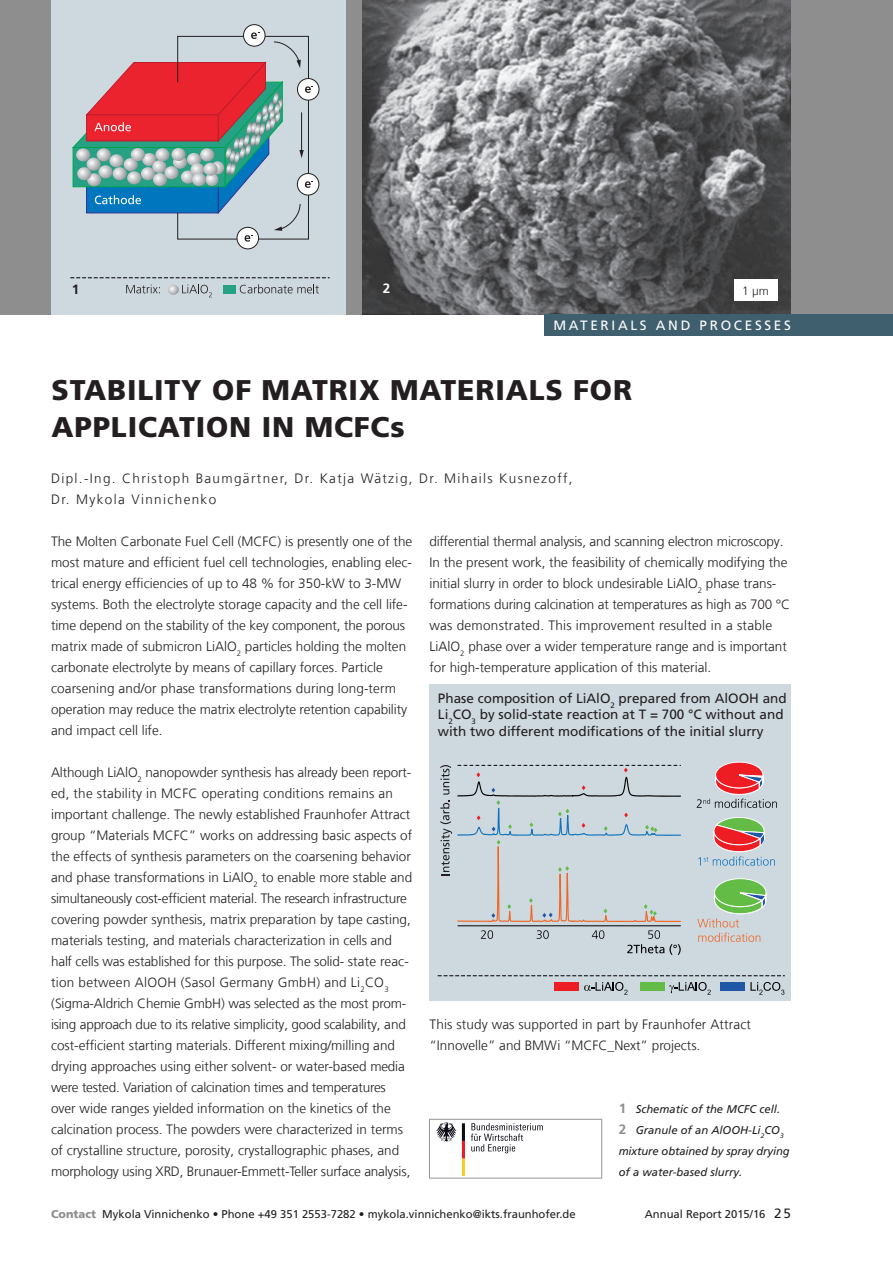
<style>
.page{position:relative;width:893px;height:1263px;background:#fff}
.page>*{position:absolute;margin:0;border:0;box-sizing:border-box;transform-origin:0 0}
.t1{font:900 28.5px/37.5px "Frutiger LT Com";letter-spacing:.03em;color:#231f20}
.t2{font:300 13.5px/21px "Frutiger LT Com";color:#231f20}
.t3{font:13.5px/16.2px "Frutiger LT Com";color:#231f20}
.t4{font:300 13.5px/21px "Frutiger LT Com";letter-spacing:.1em;color:#231f20}
.t5{font:13.5px "Frutiger LT Com";letter-spacing:.2em;color:#fff}
.t6{font:700 13.5px "Frutiger LT Com";color:#231f20}
.t7{font:700 13.5px "Frutiger LT Com";color:#fff}
.t8{font:300 12px "Frutiger LT Com";color:#231f20}
.t9{font:11.25px "Frutiger LT Com";color:#231f20}
.t10{font:italic 11.25px/21px "Frutiger LT Com";color:#231f20}
.s1{font-weight:700;font-style:normal;font-size:13.5px;color:#8e8e8f}
.s2{font-weight:900;color:#8e8e8f}
</style>
<div class="page">
<div style="left:0;top:0;width:893px;height:315px;background:#8e8e8f"></div>
<div style="left:51px;top:0;width:294px;height:315px;background:#cdd8df"></div>
<div style="left:244px;top:25px;width:21px;height:21px;background:#fff;border-radius:50%"></div>
<div style="left:243px;top:24px;width:22px;height:23px;border:1px solid #231f20;border-radius:50%"></div>
<div style="left:297px;top:79px;width:22px;height:21px;background:#fff;border-radius:50%"></div>
<div style="left:297px;top:78px;width:22px;height:22px;border:1px solid #231f20;border-radius:50%"></div>
<div style="left:237px;top:227px;width:22px;height:22px;background:#fff;border-radius:50%"></div>
<div style="left:237px;top:227px;width:22px;height:22px;border:1px solid #231f20;border-radius:50%"></div>
<div style="left:297px;top:174px;width:22px;height:21px;background:#fff;border-radius:50%"></div>
<div style="left:297px;top:173px;width:22px;height:22px;border:1px solid #231f20;border-radius:50%"></div>
<svg style="left:126px;top:284px;width:34px;height:9px"></svg>
<svg style="left:240px;top:284px;width:79px;height:9px"></svg>
<svg style="left:168px;top:284px;width:44px;height:13px"></svg>
<div style="left:224px;top:285px;width:12px;height:9px;background:#26a183"></div>
<svg style="left:73px;top:32px;width:240px;height:210px"></svg>
<svg style="left:71px;top:277px;width:258px;height:1px"></svg>
<img style="left:362px;top:0;width:429px;height:315px">
<div style="left:429px;top:685px;width:362px;height:316px;background:#cdd8df"></div>
<hr style="left:458px;top:925px;width:222px;height:1px;background:#000001">
<svg style="left:481px;top:930px;width:12px;height:9px"></svg>
<svg style="left:537px;top:930px;width:12px;height:9px"></svg>
<svg style="left:592px;top:930px;width:12px;height:9px"></svg>
<svg style="left:440px;top:764px;width:241px;height:158px"></svg>
<svg style="left:627px;top:930px;width:54px;height:25px"></svg>
<svg style="left:697px;top:878px;width:69px;height:64px"></svg>
<svg style="left:698px;top:817px;width:77px;height:49px"></svg>
<svg style="left:697px;top:762px;width:80px;height:46px"></svg>
<div style="left:554px;top:982px;width:25px;height:9px;background:#ee1d23"></div>
<svg style="left:584px;top:982px;width:43px;height:13px"></svg>
<div style="left:640px;top:982px;width:24px;height:9px;background:#63bc46"></div>
<svg style="left:669px;top:982px;width:42px;height:13px"></svg>
<div style="left:720px;top:982px;width:25px;height:9px;background:#2056a6"></div>
<svg style="left:750px;top:982px;width:34px;height:13px"></svg>
<svg style="left:438px;top:975px;width:346px;height:1px"></svg>
<div style="left:545px;top:315px;width:348px;height:21px;background:#3f5f6e"></div>
<div style="left:734px;top:279px;width:43px;height:22px;background:#fff"></div>
<svg style="left:436px;top:1122px;width:107px;height:54px"></svg>
<div style="left:429px;top:1119px;width:173px;height:59px;border:1px solid #939598"></div>
<p class="t6" style="left:72px;top:281px;width:9px">1</p>
<p class="t7" style="left:383px;top:281px;width:9px">2</p>
<p class="t8" style="left:742px;top:283px;width:28px">1 µm</p>
<p class="t5" style="left:553px;top:318px;width:239px">MATERIALS AND PROCESSES</p>
<h1 class="t1" style="left:51px;top:371px;width:582px">STABILITY OF MATRIX MATERIALS FOR<br>APPLICATION IN MCFCs</h1>
<p class="t4" style="left:51px;top:468px;width:523px">Dipl.-Ing. Christoph Baumgärtner, Dr. Katja Wätzig, Dr. Mihails Kusnezoff,<br>Dr. Mykola Vinnichenko</p>
<p class="t2" style="left:51px;top:531px;width:363px">The Molten Carbonate Fuel Cell (MCFC) is presently one of the most mature and efficient fuel cell technologies, enabling elec&shy;trical energy efficiencies of up to 48 % for 350-kW to 3-MW systems. Both the electrolyte storage capacity and the cell life&shy;time depend on the stability of the key component, the porous matrix made of submicron LiAlO<sub>2</sub> particles holding the molten carbonate electrolyte by means of capillary forces. Particle coarsening and/or phase transformations during long-term operation may reduce the matrix electrolyte retention capability and impact cell life.</p>
<p class="t2" style="left:51px;top:762px;width:363px">Although LiAlO<sub>2</sub> nanopowder synthesis has already been report&shy;ed, the stability in MCFC operating conditions remains an important challenge. The newly established Fraunhofer Attract group “Materials MCFC” works on addressing basic aspects of the effects of synthesis parameters on the coarsening behavior and phase transformations in LiAlO<sub>2</sub> to enable more stable and simultaneously cost-efficient material. The research infrastructure covering powder synthesis, matrix preparation by tape casting, materials testing, and materials characterization in cells and half cells was established for this purpose. The solid- state reac&shy;tion between AlOOH (Sasol Germany GmbH) and Li<sub>2</sub>CO<sub>3 </sub>(Sigma-Aldrich Chemie GmbH) was selected as the most prom&shy;ising approach due to its relative simplicity, good scalability, and cost-efficient starting materials. Different mixing/milling and drying approaches using either solvent- or water-based media were tested. Variation of calcination times and temperatures over wide ranges yielded information on the kinetics of the calcination process. The powders were characterized in terms of crystalline structure, porosity, crystallographic phases, and morphology using XRD, Brunauer-Emmett-Teller surface analysis,</p>
<p class="t2" style="left:429px;top:531px;width:362px">differential thermal analysis, and scanning electron microscopy.<br>In the present work, the feasibility of chemically modifying the initial slurry in order to block undesirable LiAlO<sub>2</sub> phase trans&shy;formations during calcination at temperatures as high as 700 °C was demonstrated. This improvement resulted in a stable LiAlO<sub>2</sub> phase over a wider temperature range and is important for high-temperature application of this material.</p>
<p class="t3" style="left:438px;top:690px;width:350px">Phase composition of LiAlO<sub>2</sub> prepared from AlOOH and<br>Li<sub>2</sub>CO<sub>3</sub> by solid-state reaction at T = 700 °C without and with two different modifications of the initial slurry</p>
<p class="t2" style="left:429px;top:1014px;width:323px">This study was supported in part by Fraunhofer Attract “Innovelle” and BMWi “MCFC_Next” projects.</p>
<p class="t10" style="left:619px;top:1099px;width:172px"><span class="s1">1</span> Schematic of the MCFC cell.<br><span class="s1">2</span> Granule of an AlOOH-Li<sub>2</sub>CO<sub>3 </sub>mixture obtained by spray drying of a water-based slurry.</p>
<p class="t9" style="left:51px;top:1207px;width:526px"><span class="s2">Contact</span> Mykola Vinnichenko • Phone +49 351 2553-7282 • mykola.vinnichenko@ikts.fraunhofer.de</p>
<p class="t9" style="left:645px;top:1207px;width:122px">Annual Report 2015/16</p>
<p class="t3" style="left:774px;top:1205px;width:18px">25</p>
</div>
